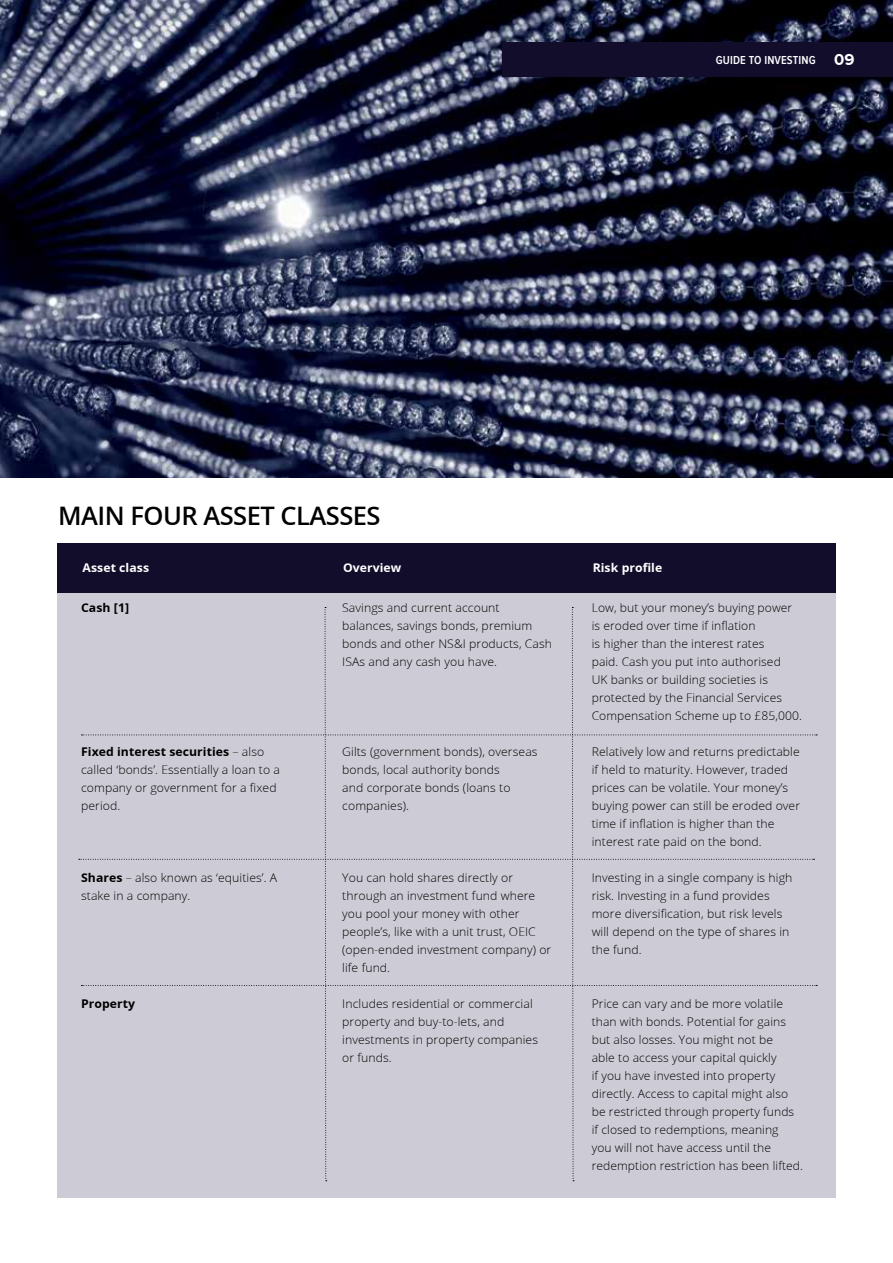
<style>
.page{position:relative;width:893px;height:1263px;background:#fff}
.page>*{position:absolute;margin:0;border:0;box-sizing:border-box;transform-origin:0 0}
.t1{font:600 25.5px "Open Sans";letter-spacing:-.02em;color:#000}
.t2{font:300 12px/18px "Open Sans";letter-spacing:.005em;color:#000}
.t3{font:700 12px "Open Sans";letter-spacing:.005em;color:#fff}
.t4{font:600 12px "Proxima Nova Cond";letter-spacing:.01em;color:#fff}
.t5{font:700 12px "Open Sans";letter-spacing:.005em;color:#000}
.s1{font-family:"Proxima Nova";font-weight:700;font-size:16.5px}
.s2{font-weight:700}
</style>
<div class="page">
<img style="left:0;top:0;width:893px;height:477px">
<div style="left:503px;top:43px;width:390px;height:34px;background:#130d2c"></div>
<div style="left:57px;top:548px;width:779px;height:649px;background:#cdccd6"></div>
<div style="left:57px;top:544px;width:779px;height:49px;background:#130d2c"></div>
<svg style="left:79px;top:607px;width:738px;height:574px"></svg>
<h1 class="t1" style="left:58px;top:498px;width:324px">MAIN FOUR ASSET CLASSES</h1>
<p class="t4" style="left:716px;top:55px;width:140px">GUIDE TO INVESTING <span class="s1">09</span></p>
<p class="t3" style="left:83px;top:559px;width:68px">Asset class</p>
<p class="t3" style="left:343px;top:559px;width:60px">Overview</p>
<p class="t3" style="left:593px;top:559px;width:71px">Risk profile</p>
<p class="t2" style="left:342px;top:598px;width:211px">Savings and current account balances, savings bonds, premium bonds and other NS&amp;I products, Cash<br>ISAs and any cash you have.</p>
<p class="t2" style="left:592px;top:598px;width:212px">Low, but your money’s buying power is eroded over time if inflation<br>is higher than the interest rates<br>paid. Cash you put into authorised<br>UK banks or building societies is protected by the Financial Services Compensation Scheme up to £85,000.</p>
<p class="t2" style="left:592px;top:742px;width:210px">Relatively low and returns predictable if held to maturity. However, traded prices can be volatile. Your money’s buying power can still be eroded over time if inflation is higher than the interest rate paid on the bond.</p>
<p class="t2" style="left:592px;top:868px;width:202px">Investing in a single company is high risk. Investing in a fund provides more diversification, but risk levels will depend on the type of shares in the fund.</p>
<p class="t5" style="left:81px;top:599px;width:50px">Cash [1]</p>
<p class="t2" style="left:342px;top:742px;width:197px">Gilts (government bonds), overseas bonds, local authority bonds<br>and corporate bonds (loans to companies).</p>
<p class="t2" style="left:81px;top:742px;width:200px"><span class="s2">Fixed interest securities</span> – also called ‘bonds’. Essentially a loan to a company or government for a fixed period.</p>
<p class="t2" style="left:342px;top:868px;width:211px">You can hold shares directly or through an investment fund where you pool your money with other people’s, like with a unit trust, OEIC (open-ended investment company) or life fund.</p>
<p class="t2" style="left:342px;top:994px;width:197px">Includes residential or commercial property and buy-to-lets, and investments in property companies or funds.</p>
<p class="t2" style="left:81px;top:868px;width:198px"><span class="s2">Shares</span> – also known as ‘equities’. A stake in a company.</p>
<p class="t2" style="left:592px;top:994px;width:213px">Price can vary and be more volatile than with bonds. Potential for gains but also losses. You might not be<br>able to access your capital quickly<br>if you have invested into property directly. Access to capital might also be restricted through property funds if closed to redemptions, meaning<br>you will not have access until the redemption restriction has been lifted.</p>
<p class="t5" style="left:81px;top:995px;width:56px">Property</p>
</div>
